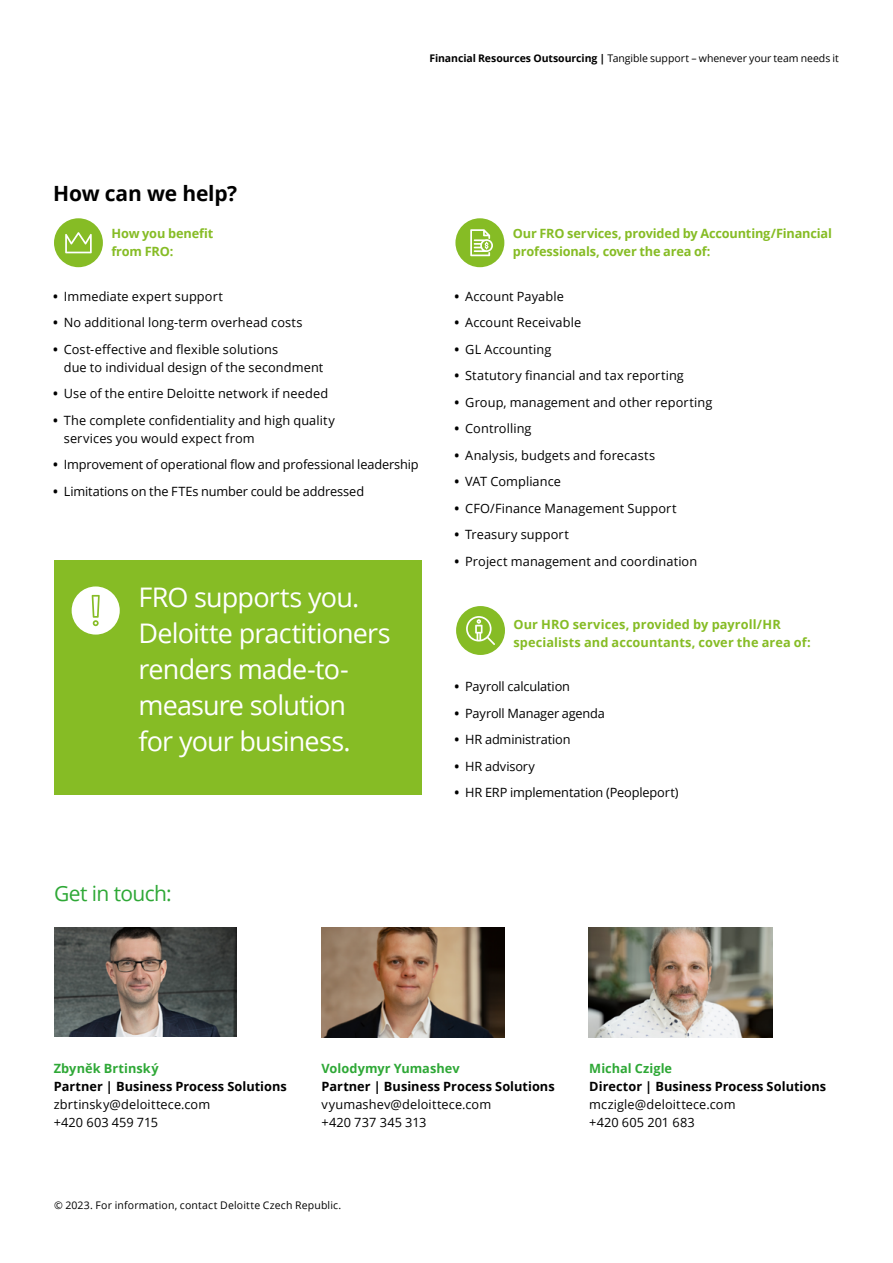
<style>
.page{position:relative;width:893px;height:1263px;background:#fff}
.page>*{position:absolute;margin:0;border:0;box-sizing:border-box;transform-origin:0 0}
.t1{font:27px/36px "Open Sans";letter-spacing:-.03em;color:#fff}
.t2{font:700 21px "Open Sans";letter-spacing:-.01em;color:#000}
.t3{font:21px "Open Sans";letter-spacing:-.03em;color:#2ea836}
.t4{font:12.75px/18px "Open Sans";letter-spacing:.005em;color:#000}
.t5{font:700 12.75px/18px "Open Sans";letter-spacing:-.005em;color:#86bc25}
.t6{font:700 12.75px "Open Sans";letter-spacing:.005em;color:#000}
.t7{font:12.75px "Open Sans";letter-spacing:-.015em;color:#000}
.t8{font:700 12.75px "Open Sans";letter-spacing:.005em;color:#2ea836}
.t9{font:10.5px "Open Sans";letter-spacing:.01em;color:#000}
.s1{font-weight:700}
</style>
<div class="page">
<svg style="left:455px;top:218px;width:49px;height:49px"></svg>
<svg style="left:456px;top:606px;width:49px;height:49px"></svg>
<svg style="left:54px;top:218px;width:49px;height:49px"></svg>
<img style="left:55px;top:927px;width:182px;height:109px">
<img style="left:322px;top:927px;width:183px;height:110px">
<img style="left:589px;top:927px;width:183px;height:110px">
<div style="left:55px;top:561px;width:367px;height:234px;background:#86bc25"></div>
<svg style="left:72px;top:586px;width:48px;height:49px"></svg>
<p class="t9" style="left:429px;top:51px;width:411px"><span class="s1">Financial Resources Outsourcing |</span> Tangible support – whenever your team needs it</p>
<h2 class="t2" style="left:53px;top:179px;width:185px">How can we help?</h2>
<p class="t5" style="left:111px;top:224px;width:104px">How you benefit from FRO:</p>
<p class="t4" style="left:53px;top:287px;width:171px"><span class="s1">•</span> Immediate expert support</p>
<p class="t4" style="left:53px;top:313px;width:251px"><span class="s1">•</span> No additional long-term overhead costs</p>
<p class="t4" style="left:64px;top:340px;width:261px;text-indent:-11px"><span class="s1">•</span> Cost-effective and flexible solutions<br>due to individual design of the secondment</p>
<p class="t4" style="left:53px;top:384px;width:276px"><span class="s1">•</span> Use of the entire Deloitte network if needed</p>
<p class="t4" style="left:64px;top:411px;width:273px;text-indent:-11px"><span class="s1">•</span> The complete confidentiality and high quality services you would expect from</p>
<p class="t7" style="left:53px;top:456px;width:367px"><span class="s1">•</span> Improvement of operational flow and professional leadership</p>
<p class="t4" style="left:53px;top:482px;width:312px"><span class="s1">•</span> Limitations on the FTEs number could be addressed</p>
<h1 class="t1" style="left:139px;top:579px;width:254px">FRO supports you.<br>Deloitte practitioners renders made-to&shy;measure solution<br>for your business.</h1>
<h2 class="t3" style="left:54px;top:878px;width:119px">Get in touch:</h2>
<p class="t5" style="left:513px;top:224px;width:321px">Our FRO services, provided by Accounting/Financial professionals, cover the area of:</p>
<p class="t4" style="left:455px;top:287px;width:111px"><span class="s1">•</span> Account Payable</p>
<p class="t4" style="left:455px;top:313px;width:128px"><span class="s1">•</span> Account Receivable</p>
<p class="t4" style="left:455px;top:340px;width:98px"><span class="s1">•</span> GL Accounting</p>
<p class="t4" style="left:455px;top:366px;width:231px"><span class="s1">•</span> Statutory financial and tax reporting</p>
<p class="t4" style="left:455px;top:393px;width:259px"><span class="s1">•</span> Group, management and other reporting</p>
<p class="t4" style="left:455px;top:419px;width:78px"><span class="s1">•</span> Controlling</p>
<p class="t4" style="left:455px;top:446px;width:202px"><span class="s1">•</span> Analysis, budgets and forecasts</p>
<p class="t4" style="left:455px;top:472px;width:108px"><span class="s1">•</span> VAT Compliance</p>
<p class="t4" style="left:455px;top:499px;width:223px"><span class="s1">•</span> CFO/Finance Management Support</p>
<p class="t4" style="left:455px;top:525px;width:116px"><span class="s1">•</span> Treasury support</p>
<p class="t4" style="left:455px;top:552px;width:244px"><span class="s1">•</span> Project management and coordination</p>
<p class="t5" style="left:513px;top:614px;width:299px">Our HRO services, provided by payroll/HR specialists and accountants, cover the area of:</p>
<p class="t4" style="left:455px;top:677px;width:117px"><span class="s1">•</span> Payroll calculation</p>
<p class="t7" style="left:455px;top:704px;width:152px"><span class="s1">•</span> Payroll Manager agenda</p>
<p class="t7" style="left:455px;top:731px;width:117px"><span class="s1">•</span> HR administration</p>
<p class="t4" style="left:455px;top:757px;width:82px"><span class="s1">•</span> HR advisory</p>
<p class="t4" style="left:455px;top:783px;width:225px"><span class="s1">•</span> HR ERP implementation (Peopleport)</p>
<p class="t8" style="left:54px;top:1059px;width:106px">Zbyněk Brtinský</p>
<p class="t6" style="left:54px;top:1077px;width:235px">Partner | Business Process Solutions</p>
<p class="t4" style="left:54px;top:1094px;width:158px">zbrtinsky@deloittece.com +420 603 459 715</p>
<p class="t8" style="left:322px;top:1059px;width:140px">Volodymyr Yumashev</p>
<p class="t6" style="left:322px;top:1077px;width:235px">Partner | Business Process Solutions</p>
<p class="t4" style="left:322px;top:1094px;width:171px">vyumashev@deloittece.com +420 737 345 313</p>
<p class="t9" style="left:54px;top:1198px;width:289px">© 2023. For information, contact Deloitte Czech Republic.</p>
<p class="t8" style="left:589px;top:1059px;width:84px">Michal Czigle</p>
<p class="t6" style="left:589px;top:1077px;width:238px">Director | Business Process Solutions</p>
<p class="t4" style="left:589px;top:1094px;width:148px">mczigle@deloittece.com +420 605 201 683</p>
</div>
